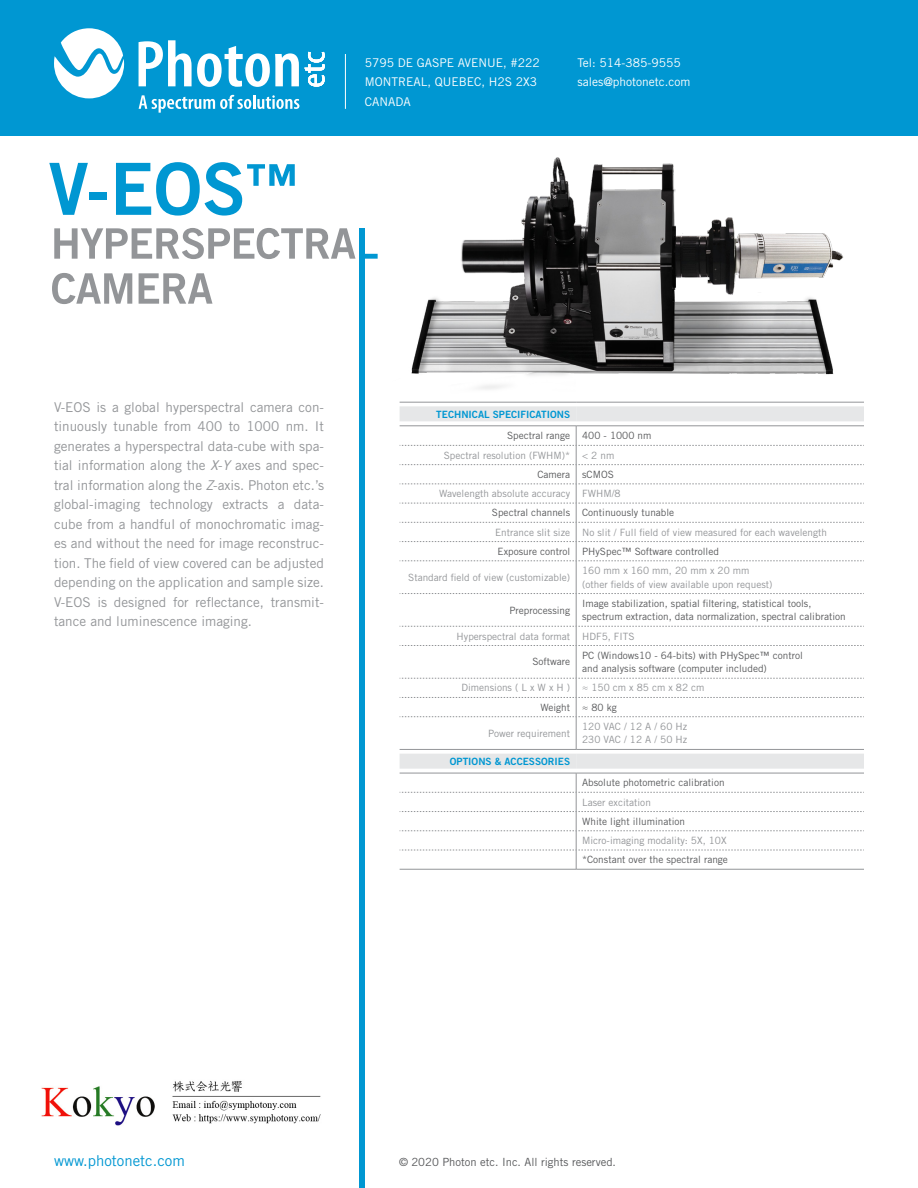
<style>
.page{position:relative;width:918px;height:1188px;background:#fff}
.page>*{position:absolute;margin:0;border:0;box-sizing:border-box;transform-origin:0 0}
.t1{font:72px "Trade Gothic LT Std Bd 2";color:#0097d2}
.t2{font:15px "Trade Gothic LT Std";color:#0097d2}
.t3{font:13.5px/19.5px "Trade Gothic LT Std";color:#939598;text-align:justify}
.t4{font:12px/19.5px "Trade Gothic LT Std";color:#fff}
.t5{font:11.25px "Trade Gothic LT Std";color:#58595b}
.t6{font:10.05px/13.5px "Trade Gothic LT Std";color:#58595b}
.t7{font:10.05px/13.5px "Trade Gothic LT Std";color:#939598}
.t8{font:10.05px "Trade Gothic LT Std Bd 2";color:#0097d2}
.s1{font-style:italic}
</style>
<div class="page">
<div style="left:0;top:0;width:918px;height:136px;background:#0097d2"></div>
<svg style="left:54px;top:28px;width:70px;height:70px"></svg>
<svg style="left:139px;top:40px;width:186px;height:47px"></svg>
<svg style="left:139px;top:95px;width:160px;height:18px"></svg>
<hr style="left:345px;top:54px;width:1px;height:55px;background:#fff">
<hr style="left:576px;top:561px;width:1px;height:32px;background:#939598">
<hr style="left:576px;top:594px;width:1px;height:32px;background:#939598">
<hr style="left:576px;top:646px;width:1px;height:32px;background:#939598">
<hr style="left:576px;top:717px;width:1px;height:32px;background:#939598">
<hr style="left:400px;top:749px;width:176px;height:1px;background:#939598">
<hr style="left:576px;top:749px;width:288px;height:1px;background:#939598">
<svg style="left:400px;top:626px;width:464px;height:20px"></svg>
<svg style="left:400px;top:678px;width:464px;height:39px"></svg>
<svg style="left:400px;top:593px;width:464px;height:1px"></svg>
<svg style="left:400px;top:427px;width:464px;height:135px"></svg>
<hr style="left:400px;top:426px;width:176px;height:1px;background:#939598">
<hr style="left:576px;top:426px;width:288px;height:1px;background:#939598">
<svg style="left:400px;top:773px;width:464px;height:96px"></svg>
<hr style="left:400px;top:869px;width:176px;height:1px;background:#939598">
<hr style="left:576px;top:869px;width:288px;height:1px;background:#939598">
<div style="left:400px;top:406px;width:176px;height:15px;background:#e6e7e8"></div>
<div style="left:576px;top:406px;width:288px;height:15px;background:#e6e7e8"></div>
<div style="left:400px;top:754px;width:176px;height:15px;background:#e6e7e8"></div>
<div style="left:576px;top:754px;width:288px;height:15px;background:#e6e7e8"></div>
<svg style="left:52px;top:273px;width:161px;height:31px"></svg>
<img style="left:399px;top:157px;width:465px;height:246px">
<svg style="left:54px;top:228px;width:324px;height:31px"></svg>
<div style="left:359px;top:228px;width:5px;height:960px;background:#0097d2"></div>
<img style="left:41px;top:1081px;width:280px;height:45px">
<h1 class="t1" style="left:49px;top:145px;width:251px">V-EOS<sup>™</sup></h1>
<p class="t4" style="left:365px;top:53px;width:176px">5795 DE GASPE AVENUE, #222<br>MONTREAL, QUEBEC, H2S 2X3<br>CANADA</p>
<p class="t4" style="left:577px;top:52px;width:115px">Tel: 514-385-9555 sales@photonetc.com</p>
<p class="t3" style="left:54px;top:397px;width:272px">V-EOS is a global hyperspectral camera con&shy;tinuously tunable from 400 to 1000 nm. It generates a hyperspectral data-cube with spa&shy;tial information along the <span class="s1">X</span>-<span class="s1">Y</span> axes and spec&shy;tral information along the <span class="s1">Z</span>-axis. Photon etc.’s global-imaging technology extracts a data&shy;cube from a handful of monochromatic imag&shy;es and without the need for image reconstruc&shy;tion. The field of view covered can be adjusted depending on the application and sample size.<br>V-EOS is designed for reflectance, transmit&shy;tance and luminescence imaging.</p>
<p class="t8" style="left:436px;top:408px;width:135px">TECHNICAL SPECIFICATIONS</p>
<p class="t6" style="left:507px;top:429px;width:146px">Spectral range 400 - 1000 nm</p>
<p class="t7" style="left:444px;top:448px;width:172px">Spectral resolution (FWHM)* &lt; 2 nm</p>
<p class="t6" style="left:537px;top:467px;width:78px">Camera sCMOS</p>
<p class="t7" style="left:439px;top:487px;width:183px">Wavelength absolute accuracy FWHM/8</p>
<p class="t6" style="left:492px;top:506px;width:184px">Spectral channels Continuously tunable</p>
<p class="t7" style="left:495px;top:525px;width:334px">Entrance slit size No slit / Full field of view measured for each wavelength</p>
<p class="t6" style="left:498px;top:544px;width:223px">Exposure control PHySpec™ Software controlled</p>
<p class="t7" style="left:408px;top:570px;width:163px">Standard field of view (customizable)</p>
<p class="t7" style="left:582px;top:564px;width:192px">160 mm x 160 mm, 20 mm x 20 mm (other fields of view available upon request)</p>
<p class="t6" style="left:510px;top:603px;width:62px">Preprocessing</p>
<p class="t6" style="left:582px;top:596px;width:265px">Image stabilization, spatial filtering, statistical tools, spectrum extraction, data normalization, spectral calibration</p>
<p class="t7" style="left:457px;top:629px;width:179px">Hyperspectral data format HDF5, FITS</p>
<p class="t6" style="left:532px;top:655px;width:39px">Software</p>
<p class="t6" style="left:582px;top:648px;width:222px">PC (Windows10 - 64-bits) with PHySpec™ control and analysis software (computer included)</p>
<p class="t7" style="left:461px;top:681px;width:245px">Dimensions ( L x W x H ) ≈ 150 cm x 85 cm x 82 cm</p>
<p class="t6" style="left:540px;top:700px;width:78px">Weight ≈ 80 kg</p>
<p class="t7" style="left:488px;top:726px;width:84px">Power requirement</p>
<p class="t7" style="left:582px;top:719px;width:107px">120 VAC / 12 A / 60 Hz<br>230 VAC / 12 A / 50 Hz</p>
<p class="t8" style="left:450px;top:755px;width:122px">OPTIONS &amp; ACCESSORIES</p>
<p class="t6" style="left:582px;top:776px;width:144px">Absolute photometric calibration</p>
<p class="t7" style="left:582px;top:795px;width:70px">Laser excitation</p>
<p class="t6" style="left:582px;top:814px;width:104px">White light illumination</p>
<p class="t7" style="left:582px;top:834px;width:146px">Micro-imaging modality: 5X, 10X</p>
<p class="t6" style="left:582px;top:853px;width:147px">*Constant over the spectral range</p>
<p class="t2" style="left:54px;top:1152px;width:132px">www.photonetc.com</p>
<p class="t5" style="left:399px;top:1156px;width:219px">© 2020 Photon etc. Inc. All rights reserved.</p>
</div>
